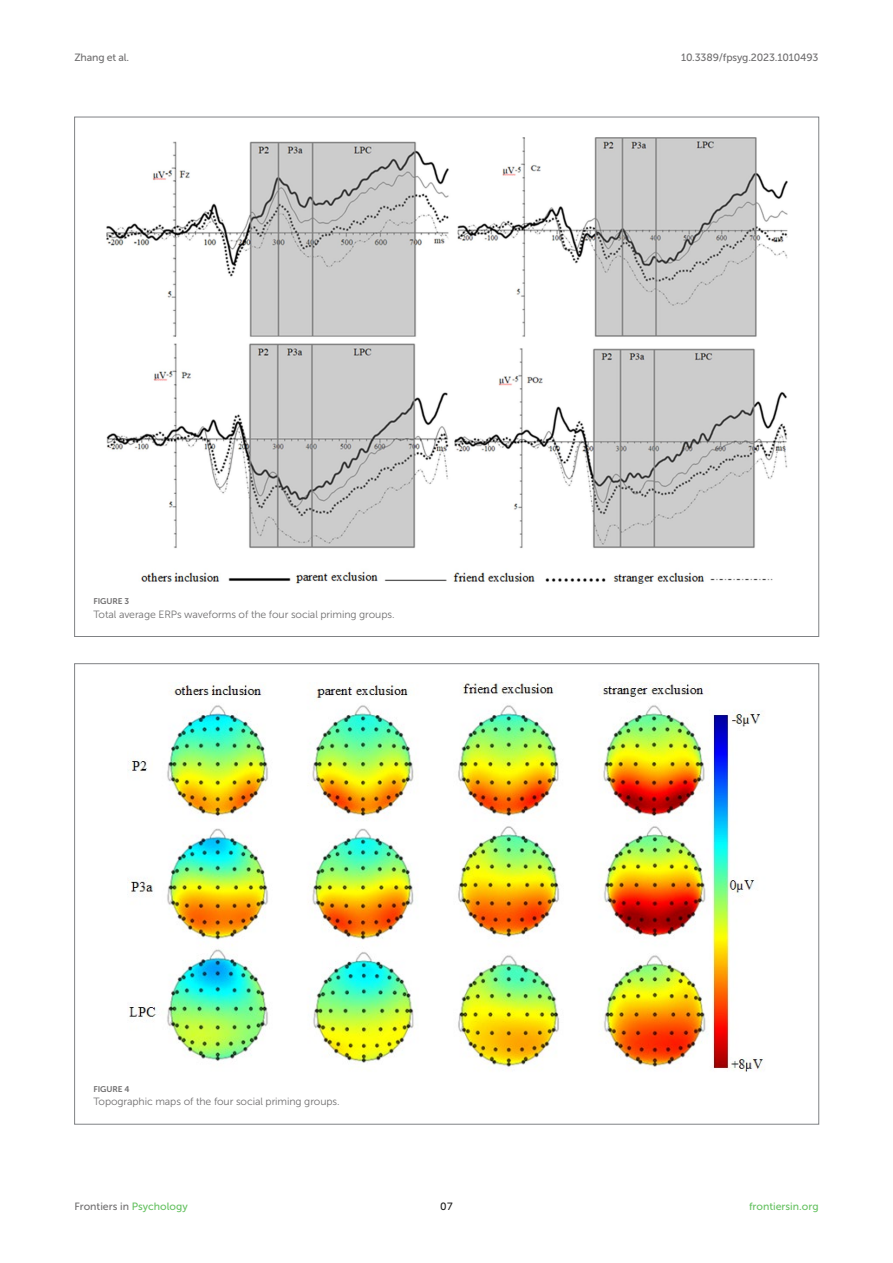
<style>
.page{position:relative;width:893px;height:1263px;background:#fff}
.page>*{position:absolute;margin:0;border:0;box-sizing:border-box;transform-origin:0 0}
.FIG_LEG{font:10.5px "Museo Sans 300";letter-spacing:-.01em;color:#706f70}
.t1{font:10.5px "Museo Sans 500";letter-spacing:-.015em;color:#706f70}
.t2{font:10.5px "Museo Sans 500";color:#65c161}
.t3{font:10.5px "Museo Sans 500";color:#1b1c1b}
.FIG_HD{font:8.25px "Museo Sans 700";letter-spacing:-.01em;color:#706f70}
.s1{color:#65c161}
</style>
<div class="page">
<img style="left:106px;top:137px;width:682px;height:447px">
<img style="left:128px;top:683px;width:635px;height:389px">
<p class="t1" style="left:74px;top:51px;width:56px">Zhang et al.</p>
<p class="t1" style="left:681px;top:51px;width:139px">10.3389/fpsyg.2023.1010493</p>
<p class="FIG_HD" style="left:94px;top:597px;width:37px">FIGURE 3</p>
<p class="FIG_LEG" style="left:94px;top:608px;width:303px">Total average ERPs waveforms of the four social priming groups.</p>
<p class="FIG_HD" style="left:94px;top:1084px;width:37px">FIGURE 4</p>
<p class="FIG_LEG" style="left:94px;top:1096px;width:248px">Topographic maps of the four social priming groups.</p>
<p class="t1" style="left:74px;top:1200px;width:115px">Frontiers in <span class="s1">Psychology</span></p>
<p class="t3" style="left:440px;top:1200px;width:14px">07</p>
<p class="t2" style="left:749px;top:1200px;width:71px">frontiersin.org</p>
</div>
